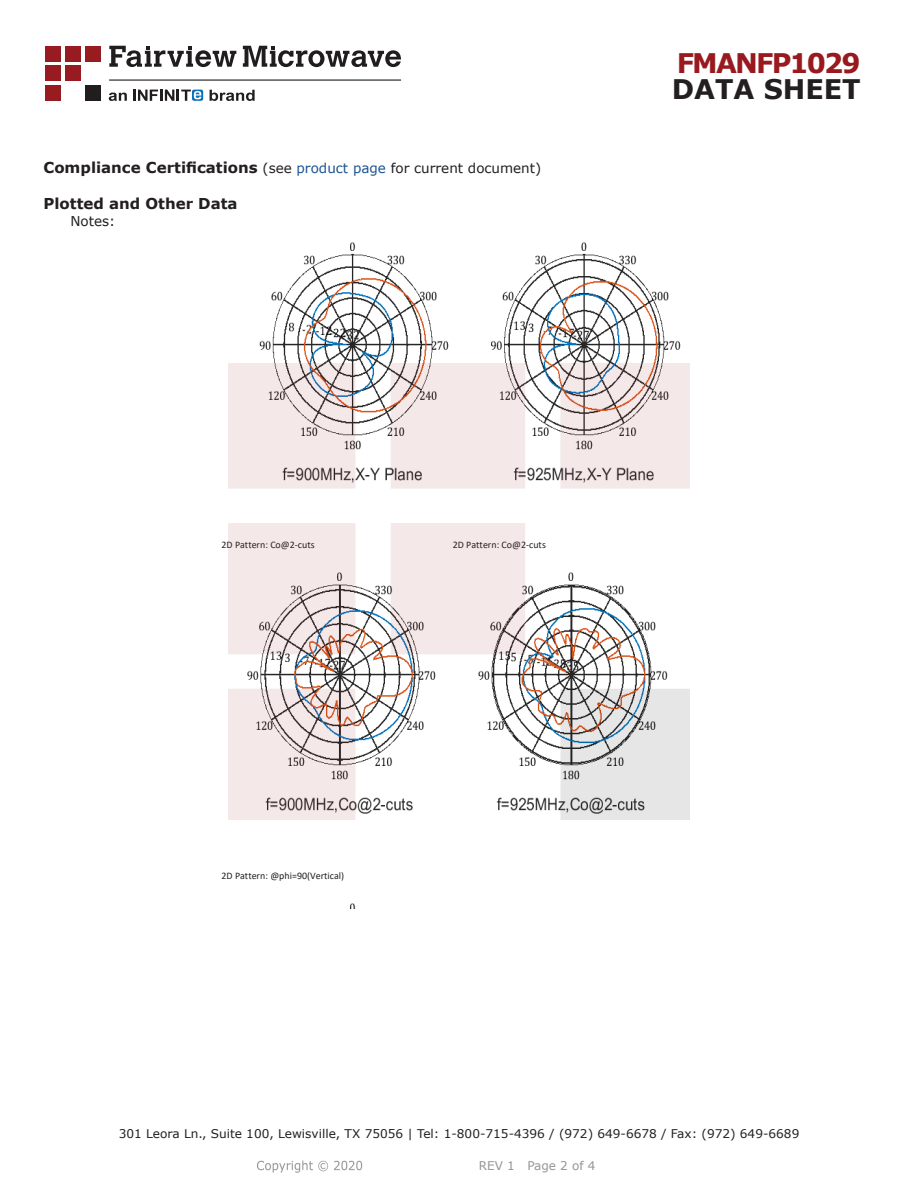
<style>
.page{position:relative;width:918px;height:1188px;background:#fff}
.page>*{position:absolute;margin:0;border:0;box-sizing:border-box;transform-origin:0 0}
.FM{font:700 27px "Verdana";letter-spacing:-.07em;color:#981a1e}
.t1{font:700 27px "Verdana";color:#231f20}
.Head1_for_Compliance{font:700 15px "Verdana";color:#231f20}
.Specs_Para{font:13.5px "Verdana";color:#231f20}
.t2{font:12px "Verdana";color:#231f20}
.REV_Info{font:12px "Verdana";color:#939598}
.t3{font:9.9px "Calibri";color:#231f20}
.s1{font-weight:400;font-size:13.5px}
.s2{font-weight:400;font-size:13.5px;color:#1a5392}
</style>
<div class="page">
<img style="left:228px;top:242px;width:223px;height:122px">
<img style="left:451px;top:242px;width:239px;height:122px">
<img style="left:257px;top:1160px;width:106px;height:13px">
<img style="left:228px;top:364px;width:462px;height:456px">
<div style="left:45px;top:46px;width:16px;height:15px;background:#971b1f"></div>
<div style="left:65px;top:66px;width:16px;height:15px;background:#971b1f"></div>
<div style="left:85px;top:85px;width:16px;height:16px;background:#211d1e"></div>
<div style="left:45px;top:85px;width:16px;height:16px;background:#971b1f"></div>
<div style="left:85px;top:46px;width:16px;height:15px;background:#971b1f"></div>
<div style="left:45px;top:66px;width:16px;height:15px;background:#971b1f"></div>
<div style="left:65px;top:46px;width:16px;height:15px;background:#971b1f"></div>
<svg style="left:109px;top:46px;width:292px;height:21px"></svg>
<svg style="left:192px;top:90px;width:11px;height:11px"></svg>
<svg style="left:133px;top:90px;width:68px;height:11px"></svg>
<svg style="left:210px;top:90px;width:45px;height:11px"></svg>
<svg style="left:109px;top:93px;width:18px;height:8px"></svg>
<hr style="left:109px;top:80px;width:292px;height:1px;background:#211d1e">
<p class="Head1_for_Compliance" style="left:44px;top:157px;width:499px">Compliance Certifications <span class="s1">(see</span> <span class="s2">product page</span> <span class="s1">for current document)</span></p>
<p class="Head1_for_Compliance" style="left:44px;top:193px;width:196px">Plotted and Other Data</p>
<p class="Specs_Para" style="left:70px;top:211px;width:46px">Notes:</p>
<p class="t3" style="left:222px;top:538px;width:95px">2D Pattern: Co@2-cuts</p>
<p class="t3" style="left:453px;top:538px;width:95px">2D Pattern: Co@2-cuts</p>
<p class="FM" style="left:677px;top:44px;width:186px">FMANFP1029</p>
<p class="t1" style="left:672px;top:70px;width:191px">DATA SHEET</p>
<p class="t3" style="left:222px;top:868px;width:124px">2D Pattern: @phi=90(Vertical)</p>
<p class="t2" style="left:119px;top:1125px;width:682px">301 Leora Ln., Suite 100, Lewisville, TX 75056 | Tel: 1-800-715-4396 / (972) 649-6678 / Fax: (972) 649-6689</p>
<p class="REV_Info" style="left:479px;top:1157px;width:118px">REV 1 Page 2 of 4</p>
</div>
